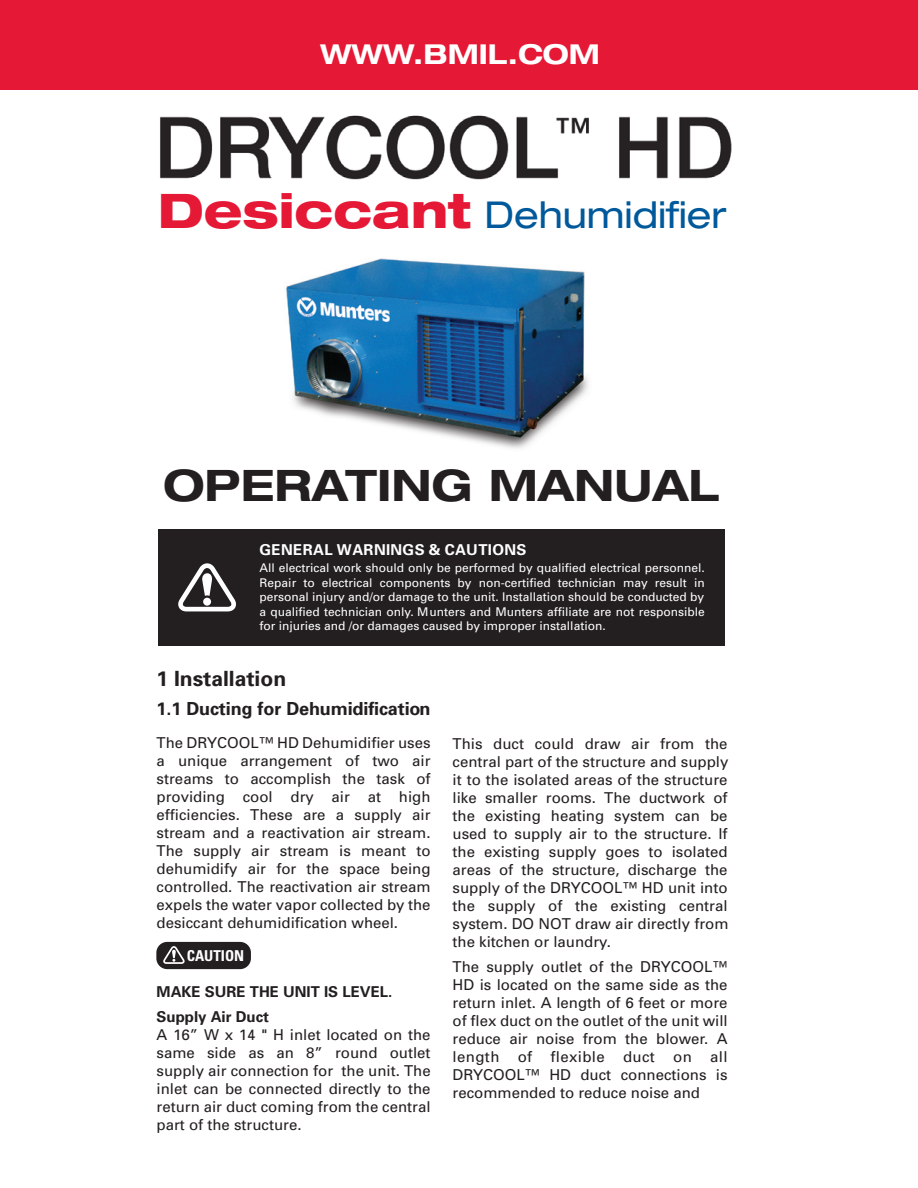
<style>
.page{position:relative;width:918px;height:1188px;background:#fff}
.page>*{position:absolute;margin:0;border:0;box-sizing:border-box;transform-origin:0 0}
.t1{font:700 expanded 43.5px "Helvetica Neue";color:#231f20}
.t2{font:expanded 37.05px "Helvetica Neue";color:#00599b}
.t3{font:700 expanded 27.45px "Helvetica Neue";color:#fff}
.t4{font:700 21px "Univers";color:#231f20}
.t5{font:700 18px "Univers";letter-spacing:-.005em;color:#231f20}
.t6{font:15px/18px "Univers";color:#231f20;text-align:justify}
.t7{font:700 15px/25.5px "Univers";color:#231f20}
.t8{font:700 15px "Univers";letter-spacing:.025em;color:#fff}
.t9{font:700 condensed 15px "Univers";color:#fff}
.t10{font:12px/14.4px "Univers";color:#fff;text-align:justify}
.s1{font-weight:800;font-size:47.7px;color:#e51836}
</style>
<div class="page">
<div style="left:0;top:0;width:918px;height:90px;background:#e51836"></div>
<div style="left:158px;top:529px;width:567px;height:117px;background:#231f20"></div>
<svg style="left:178px;top:563px;width:58px;height:48px"></svg>
<div style="left:156px;top:942px;width:95px;height:27px;background:#231f20;border-radius:11px"></div>
<svg style="left:163px;top:946px;width:22px;height:18px"></svg>
<img style="left:286px;top:258px;width:303px;height:191px">
<img style="left:160px;top:115px;width:572px;height:65px">
<h3 class="t3" style="left:320px;top:37px;width:281px">WWW.BMIL.COM</h3>
<h2 class="t2" style="left:158px;top:192px;width:571px"><span class="s1">Desiccant</span> Dehumidifier</h2>
<h1 class="t1" style="left:163px;top:458px;width:558px">OPERATING MANUAL</h1>
<p class="t8" style="left:260px;top:540px;width:268px">GENERAL WARNINGS &amp; CAUTIONS</p>
<p class="t10" style="left:260px;top:561px;width:447px">All electrical work should only be performed by qualified electrical personnel.<br>Repair to electrical components by non-certified technician may result in personal injury and/or damage to the unit. Installation should be conducted by a qualified technician only. Munters and Munters affiliate are not responsible for injuries and /or damages caused by improper installation.</p>
<h3 class="t4" style="left:157px;top:665px;width:131px">1 Installation</h3>
<p class="t5" style="left:157px;top:697px;width:276px">1.1 Ducting for Dehumidification</p>
<p class="t6" style="left:157px;top:733px;width:276px">The DRYCOOL™ HD Dehumidifier uses a unique arrangement of two air streams to accomplish the task of providing cool dry air at high efficiencies. These are a supply air stream and a reactivation air stream.<br>The supply air stream is meant to dehumidify air for the space being controlled. The reactivation air stream expels the water vapor collected by the desiccant dehumidification wheel.</p>
<p class="t9" style="left:187px;top:946px;width:59px">CAUTION</p>
<p class="t7" style="left:157px;top:978px;width:237px">MAKE SURE THE UNIT IS LEVEL.<br>Supply Air Duct</p>
<p class="t6" style="left:157px;top:1026px;width:276px">A 16” W x 14 " H inlet located on the same side as an 8” round outlet supply air connection for the unit. The inlet can be connected directly to the return air duct coming from the central part of the structure.</p>
<p class="t6" style="left:453px;top:734px;width:277px">This duct could draw air from the central part of the structure and supply it to the isolated areas of the structure like smaller rooms. The ductwork of the existing heating system can be used to supply air to the structure. If the existing supply goes to isolated areas of the structure, discharge the supply of the DRYCOOL™ HD unit into the supply of the existing central system. DO NOT draw air directly from the kitchen or laundry.</p>
<p class="t6" style="left:453px;top:958px;width:277px">The supply outlet of the DRYCOOL™ HD is located on the same side as the return inlet. A length of 6 feet or more of flex duct on the outlet of the unit will reduce air noise from the blower. A length of flexible duct on all DRYCOOL™ HD duct connections is recommended to reduce noise and</p>
</div>
